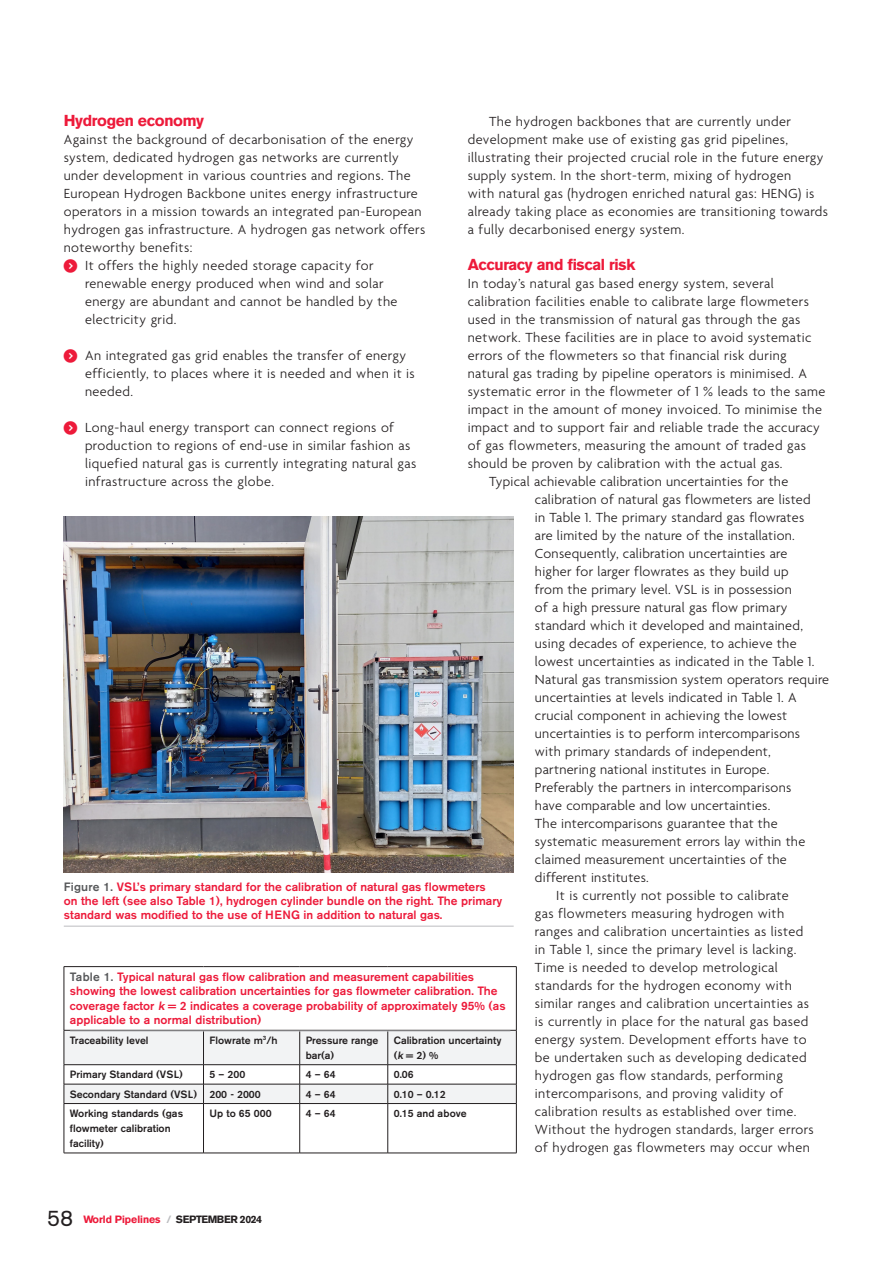
<style>
.page{position:relative;width:893px;height:1263px;background:#fff}
.page>*{position:absolute;margin:0;border:0;box-sizing:border-box;transform-origin:0 0}
.WP_SubheadOne{font:700 15.75px "Volvo Sans";letter-spacing:-.02em;color:#ed1a3a}
.WP_Body_Text{font:300 14.25px/18px "Agenda";letter-spacing:.02em;color:#231f20}
.WP_1st_Paragraph{font:300 14.25px/18px "Agenda";letter-spacing:.03em;color:#231f20}
.WP_Caption{font:500 12px/14.4px "Volvo Sans";color:#ed1a3a}
.WP_Table{font:500 10.5px/15px "Volvo Sans";color:#231f20}
.t1{font:700 10.5px "Volvo Sans";letter-spacing:-.04em;color:#ed1a3a}
.s1{color:#57585a}
.s2{font-style:italic}
.s3{font-weight:400;font-size:22.5px;color:#231f20}
.s4{color:#bcbdc0}
.s5{color:#231f20}
</style>
<div class="page">
<hr style="left:64px;top:966px;width:139px;height:1px;background:#231f20">
<hr style="left:64px;top:967px;width:1px;height:63px;background:#231f20">
<hr style="left:203px;top:966px;width:97px;height:1px;background:#231f20">
<hr style="left:300px;top:966px;width:88px;height:1px;background:#231f20">
<hr style="left:388px;top:966px;width:128px;height:1px;background:#231f20">
<hr style="left:516px;top:967px;width:1px;height:63px;background:#231f20">
<svg style="left:64px;top:1030px;width:453px;height:73px"></svg>
<hr style="left:64px;top:1104px;width:1px;height:49px;background:#231f20">
<hr style="left:64px;top:1103px;width:139px;height:1px;background:#231f20">
<hr style="left:203px;top:1103px;width:97px;height:1px;background:#231f20">
<hr style="left:300px;top:1103px;width:88px;height:1px;background:#231f20">
<hr style="left:388px;top:1103px;width:128px;height:1px;background:#231f20">
<hr style="left:203px;top:1104px;width:1px;height:49px;background:#231f20">
<hr style="left:299px;top:1104px;width:1px;height:49px;background:#231f20">
<hr style="left:387px;top:1104px;width:1px;height:49px;background:#231f20">
<hr style="left:516px;top:1104px;width:1px;height:49px;background:#231f20">
<hr style="left:64px;top:1153px;width:139px;height:1px;background:#231f20">
<hr style="left:203px;top:1153px;width:97px;height:1px;background:#231f20">
<hr style="left:300px;top:1153px;width:88px;height:1px;background:#231f20">
<hr style="left:388px;top:1153px;width:128px;height:1px;background:#231f20">
<hr style="left:70px;top:1031px;width:440px;height:1px;background:#bcbdc0">
<img style="left:64px;top:517px;width:450px;height:355px">
<hr style="left:64px;top:926px;width:450px;height:1px;background:#bcbdc0">
<p class="WP_SubheadOne" style="left:64px;top:109px;width:142px">Hydrogen economy</p>
<p class="WP_1st_Paragraph" style="left:64px;top:131px;width:363px">Against the background of decarbonisation of the energy system, dedicated hydrogen gas networks are currently under development in various countries and regions. The European Hydrogen Backbone unites energy infrastructure operators in a mission towards an integrated pan-European hydrogen gas infrastructure. A hydrogen gas network offers noteworthy benefits:</p>
<p class="WP_Body_Text" style="left:85px;top:257px;width:314px">It offers the highly needed storage capacity for renewable energy produced when wind and solar energy are abundant and cannot be handled by the electricity grid.</p>
<p class="WP_Body_Text" style="left:85px;top:347px;width:331px">An integrated gas grid enables the transfer of energy efficiently, to places where it is needed and when it is needed.</p>
<p class="WP_Body_Text" style="left:85px;top:419px;width:333px">Long-haul energy transport can connect regions of production to regions of end-use in similar fashion as liquefied natural gas is currently integrating natural gas infrastructure across the globe.</p>
<p class="WP_Body_Text" style="left:468px;top:113px;width:362px;text-indent:21px">The hydrogen backbones that are currently under development make use of existing gas grid pipelines, illustrating their projected crucial role in the future energy supply system. In the short-term, mixing of hydrogen<br>with natural gas (hydrogen enriched natural gas: HENG) is already taking place as economies are transitioning towards a fully decarbonised energy system.</p>
<p class="WP_SubheadOne" style="left:468px;top:253px;width:169px">Accuracy and fiscal risk</p>
<p class="WP_1st_Paragraph" style="left:468px;top:275px;width:359px">In today’s natural gas based energy system, several calibration facilities enable to calibrate large flowmeters used in the transmission of natural gas through the gas network. These facilities are in place to avoid systematic errors of the flowmeters so that financial risk during natural gas trading by pipeline operators is minimised. A systematic error in the flowmeter of 1 % leads to the same impact in the amount of money invoiced. To minimise the impact and to support fair and reliable trade the accuracy of gas flowmeters, measuring the amount of traded gas should be proven by calibration with the actual gas.</p>
<p class="WP_Body_Text" style="left:535px;top:473px;width:296px;text-indent:-46px">Typical achievable calibration uncertainties for the calibration of natural gas flowmeters are listed<br>in Table 1. The primary standard gas flowrates<br>are limited by the nature of the installation.<br>Consequently, calibration uncertainties are<br>higher for larger flowrates as they build up<br>from the primary level. VSL is in possession<br>of a high pressure natural gas flow primary standard which it developed and maintained, using decades of experience, to achieve the lowest uncertainties as indicated in the Table 1.<br>Natural gas transmission system operators require uncertainties at levels indicated in Table 1. A crucial component in achieving the lowest uncertainties is to perform intercomparisons with primary standards of independent, partnering national institutes in Europe.<br>Preferably the partners in intercomparisons<br>have comparable and low uncertainties.<br>The intercomparisons guarantee that the systematic measurement errors lay within the claimed measurement uncertainties of the different institutes.</p>
<p class="WP_Body_Text" style="left:535px;top:887px;width:280px;text-indent:21px">It is currently not possible to calibrate<br>gas flowmeters measuring hydrogen with ranges and calibration uncertainties as listed in Table 1, since the primary level is lacking.<br>Time is needed to develop metrological standards for the hydrogen economy with similar ranges and calibration uncertainties as is currently in place for the natural gas based energy system. Development efforts have to be undertaken such as developing dedicated hydrogen gas flow standards, performing intercomparisons, and proving validity of calibration results as established over time.<br>Without the hydrogen standards, larger errors of hydrogen gas flowmeters may occur when</p>
<p class="WP_Caption" style="left:64px;top:879px;width:440px"><span class="s1">Figure 1.</span> VSL’s primary standard for the calibration of natural gas flowmeters on the left (see also Table 1), hydrogen cylinder bundle on the right. The primary standard was modified to the use of HENG in addition to natural gas.</p>
<p class="WP_Caption" style="left:70px;top:969px;width:437px"><span class="s1">Table 1.</span> Typical natural gas flow calibration and measurement capabilities showing the lowest calibration uncertainties for gas flowmeter calibration. The coverage factor <span class="s2">k</span> = 2 indicates a coverage probability of approximately 95% (as applicable to a normal distribution)</p>
<p class="WP_Table" style="left:70px;top:1032px;width:80px">Traceability level</p>
<p class="WP_Table" style="left:209px;top:1032px;width:69px">Flowrate m<sup>3</sup>/h</p>
<p class="WP_Table" style="left:306px;top:1032px;width:74px">Pressure range bar(a)</p>
<p class="WP_Table" style="left:394px;top:1032px;width:109px">Calibration uncertainty (<span class="s2">k</span> = 2) %</p>
<p class="WP_Table" style="left:70px;top:1067px;width:115px">Primary Standard (VSL)</p>
<p class="WP_Table" style="left:209px;top:1067px;width:37px">5 – 200</p>
<p class="WP_Table" style="left:306px;top:1067px;width:31px">4 – 64</p>
<p class="WP_Table" style="left:394px;top:1067px;width:21px">0.06</p>
<p class="WP_Table" style="left:70px;top:1086px;width:129px">Secondary Standard (VSL)</p>
<p class="WP_Table" style="left:209px;top:1086px;width:53px">200 - 2000</p>
<p class="WP_Table" style="left:306px;top:1086px;width:31px">4 – 64</p>
<p class="WP_Table" style="left:394px;top:1086px;width:53px">0.10 – 0.12</p>
<p class="WP_Table" style="left:70px;top:1106px;width:115px">Working standards (gas flowmeter calibration facility)</p>
<p class="WP_Table" style="left:209px;top:1106px;width:64px">Up to 65 000</p>
<p class="WP_Table" style="left:306px;top:1106px;width:31px">4 – 64</p>
<p class="WP_Table" style="left:394px;top:1106px;width:74px">0.15 and above</p>
<p class="t1" style="left:47px;top:1212px;width:216px"><span class="s3">58</span> World Pipelines <span class="s4">/</span> <span class="s5">SEPTEMBER 2024</span></p>
</div>
